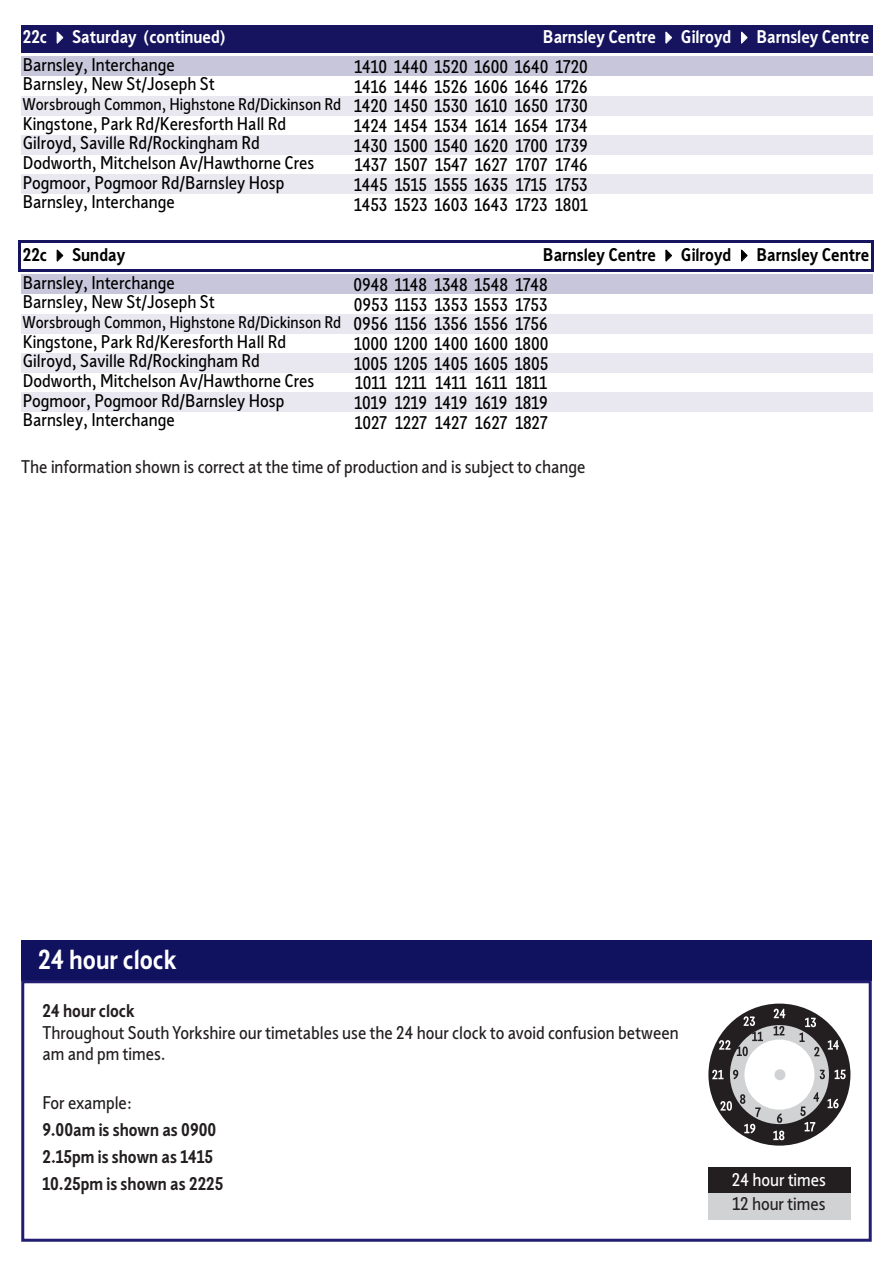
<style>
.page{position:relative;width:893px;height:1263px;background:#fff}
.page>*{position:absolute;margin:0;border:0;box-sizing:border-box;transform-origin:0 0}
.t1{font:700 27px "Sheffield Sans 2";color:#fff}
.t2{font:18px/27.6px "Sheffield Sans 2";color:#000}
.t3{font:18px/21.6px "Sheffield Sans 2";color:#231f20}
.t4{font:700 18px/27.6px "Sheffield Sans 2";color:#fff}
.t5{font:700 18px "Sheffield Sans 2";color:#231f20}
.t6{font:700 18px "Sheffield Sans 2";color:#000}
.t7{font:18px "Sheffield Sans 2";color:#fff}
.t8{font:16.5px "Sheffield Sans 2";color:#000}
.s1{font-weight:400;color:#000}
.s2{font-size:18px}
.s3{font-weight:700}
</style>
<div class="page">
<div style="left:21px;top:25px;width:851px;height:27px;background:#16145f"></div>
<div style="left:21px;top:57px;width:851px;height:19px;background:#c7c6db"></div>
<div style="left:21px;top:96px;width:851px;height:20px;background:#e9e8f0"></div>
<div style="left:21px;top:135px;width:851px;height:20px;background:#e9e8f0"></div>
<div style="left:21px;top:174px;width:851px;height:20px;background:#e9e8f0"></div>
<div style="left:21px;top:274px;width:851px;height:20px;background:#c7c6db"></div>
<div style="left:21px;top:314px;width:851px;height:20px;background:#e9e8f0"></div>
<div style="left:21px;top:353px;width:851px;height:20px;background:#e9e8f0"></div>
<div style="left:21px;top:392px;width:851px;height:20px;background:#e9e8f0"></div>
<hr style="left:18px;top:240px;width:3px;height:32px;background:#16145f">
<hr style="left:871px;top:243px;width:3px;height:29px;background:#16145f">
<hr style="left:21px;top:240px;width:853px;height:3px;background:#16145f">
<hr style="left:21px;top:269px;width:853px;height:3px;background:#16145f">
<div style="left:21px;top:940px;width:851px;height:40px;background:#11125f"></div>
<div style="left:21px;top:980px;width:851px;height:262px;border:3px solid #221e72"></div>
<div style="left:708px;top:1167px;width:142px;height:26px;background:#231f20"></div>
<div style="left:708px;top:1193px;width:142px;height:26px;background:#d1d2d4"></div>
<div style="left:708px;top:1003px;width:142px;height:142px;background:#231f20;border-radius:50%"></div>
<svg style="left:728px;top:1023px;width:103px;height:103px;background:#bcbcbe"></svg>
<div style="left:725px;top:1020px;width:108px;height:108px;border:4px solid #231f20;border-radius:50%"></div>
<div style="left:744px;top:1039px;width:70px;height:70px;background:#fff;border-radius:50%"></div>
<div style="left:774px;top:1069px;width:11px;height:11px;background:#d1d2d4;border-radius:50%"></div>
<svg style="left:774px;top:1009px;width:11px;height:9px"></svg>
<svg style="left:774px;top:1026px;width:10px;height:9px"></svg>
<svg style="left:799px;top:1018px;width:20px;height:38px"></svg>
<svg style="left:828px;top:1040px;width:11px;height:9px"></svg>
<svg style="left:835px;top:1069px;width:11px;height:10px"></svg>
<svg style="left:820px;top:1070px;width:5px;height:9px"></svg>
<svg style="left:827px;top:1099px;width:12px;height:9px"></svg>
<svg style="left:805px;top:1122px;width:10px;height:9px"></svg>
<svg style="left:773px;top:1130px;width:11px;height:10px"></svg>
<svg style="left:744px;top:1124px;width:11px;height:9px"></svg>
<svg style="left:720px;top:1101px;width:12px;height:10px"></svg>
<svg style="left:712px;top:1070px;width:11px;height:9px"></svg>
<svg style="left:719px;top:1040px;width:11px;height:10px"></svg>
<svg style="left:744px;top:1016px;width:11px;height:10px"></svg>
<svg style="left:777px;top:1113px;width:5px;height:10px"></svg>
<svg style="left:800px;top:1106px;width:6px;height:10px"></svg>
<svg style="left:813px;top:1092px;width:6px;height:10px"></svg>
<svg style="left:755px;top:1107px;width:6px;height:10px"></svg>
<svg style="left:740px;top:1094px;width:5px;height:10px"></svg>
<svg style="left:733px;top:1070px;width:5px;height:9px"></svg>
<svg style="left:737px;top:1032px;width:26px;height:24px"></svg>
<p class="t4" style="left:23px;top:23px;width:204px">22c ✔ Saturday (continued)<br><span class="s1">Barnsley, Interchange</span></p>
<p class="t4" style="left:543px;top:23px;width:328px">Barnsley Centre ✔ Gilroyd ✔ Barnsley Centre</p>
<p class="t2" style="left:354px;top:53px;width:235px">1410 1440 1520 1600 1640 1720</p>
<p class="t2" style="left:23px;top:70px;width:194px">Barnsley, New St/Joseph St</p>
<p class="t2" style="left:354px;top:72px;width:235px">1416 1446 1526 1606 1646 1726</p>
<p class="t8" style="left:23px;top:93px;width:567px">Worsbrough Common, Highstone Rd/Dickinson Rd <span class="s2">1420 1450 1530 1610 1650 1730</span></p>
<p class="t2" style="left:23px;top:109px;width:265px">Kingstone, Park Rd/Keresforth Hall Rd</p>
<p class="t2" style="left:354px;top:112px;width:235px">1424 1454 1534 1614 1654 1734</p>
<p class="t2" style="left:23px;top:129px;width:239px">Gilroyd, Saville Rd/Rockingham Rd</p>
<p class="t2" style="left:354px;top:131px;width:235px">1430 1500 1540 1620 1700 1739</p>
<p class="t2" style="left:23px;top:148px;width:293px">Dodworth, Mitchelson Av/Hawthorne Cres</p>
<p class="t2" style="left:355px;top:151px;width:235px">1437 1507 1547 1627 1707 1746</p>
<p class="t2" style="left:23px;top:168px;width:263px">Pogmoor, Pogmoor Rd/Barnsley Hosp</p>
<p class="t2" style="left:354px;top:170px;width:235px">1445 1515 1555 1635 1715 1753</p>
<p class="t2" style="left:23px;top:188px;width:154px">Barnsley, Interchange</p>
<p class="t2" style="left:354px;top:190px;width:235px">1453 1523 1603 1643 1723 1801</p>
<p class="t2" style="left:23px;top:241px;width:154px"><span class="s3">22c</span> ✔ <span class="s3">Sunday<br></span>Barnsley, Interchange</p>
<p class="t6" style="left:543px;top:243px;width:328px">Barnsley Centre ✔ Gilroyd ✔ Barnsley Centre</p>
<p class="t2" style="left:354px;top:271px;width:196px">0948 1148 1348 1548 1748</p>
<p class="t2" style="left:23px;top:288px;width:194px">Barnsley, New St/Joseph St</p>
<p class="t2" style="left:354px;top:290px;width:195px">0953 1153 1353 1553 1753</p>
<p class="t8" style="left:23px;top:311px;width:527px">Worsbrough Common, Highstone Rd/Dickinson Rd <span class="s2">0956 1156 1356 1556 1756</span></p>
<p class="t2" style="left:23px;top:327px;width:265px">Kingstone, Park Rd/Keresforth Hall Rd</p>
<p class="t2" style="left:354px;top:329px;width:196px">1000 1200 1400 1600 1800</p>
<p class="t2" style="left:23px;top:347px;width:239px">Gilroyd, Saville Rd/Rockingham Rd</p>
<p class="t2" style="left:354px;top:349px;width:196px">1005 1205 1405 1605 1805</p>
<p class="t2" style="left:23px;top:366px;width:293px">Dodworth, Mitchelson Av/Hawthorne Cres</p>
<p class="t2" style="left:355px;top:369px;width:194px">1011 1211 1411 1611 1811</p>
<p class="t2" style="left:23px;top:386px;width:263px">Pogmoor, Pogmoor Rd/Barnsley Hosp</p>
<p class="t2" style="left:354px;top:388px;width:195px">1019 1219 1419 1619 1819</p>
<p class="t2" style="left:23px;top:406px;width:154px">Barnsley, Interchange</p>
<p class="t2" style="left:355px;top:408px;width:194px">1027 1227 1427 1627 1827</p>
<p class="t3" style="left:21px;top:455px;width:566px">The information shown is correct at the time of production and is subject to change</p>
<p class="t1" style="left:38px;top:941px;width:140px">24 hour clock</p>
<p class="t5" style="left:43px;top:999px;width:94px">24 hour clock</p>
<p class="t3" style="left:43px;top:1021px;width:638px">Throughout South Yorkshire our timetables use the 24 hour clock to avoid confusion between am and pm times.</p>
<p class="t3" style="left:43px;top:1091px;width:91px">For example:</p>
<p class="t5" style="left:43px;top:1117px;width:175px">9.00am is shown as 0900</p>
<p class="t5" style="left:43px;top:1144px;width:172px">2.15pm is shown as 1415</p>
<p class="t5" style="left:43px;top:1171px;width:182px">10.25pm is shown as 2225</p>
<p class="t7" style="left:732px;top:1168px;width:96px">24 hour times</p>
<p class="t3" style="left:732px;top:1193px;width:95px">12 hour times</p>
</div>
